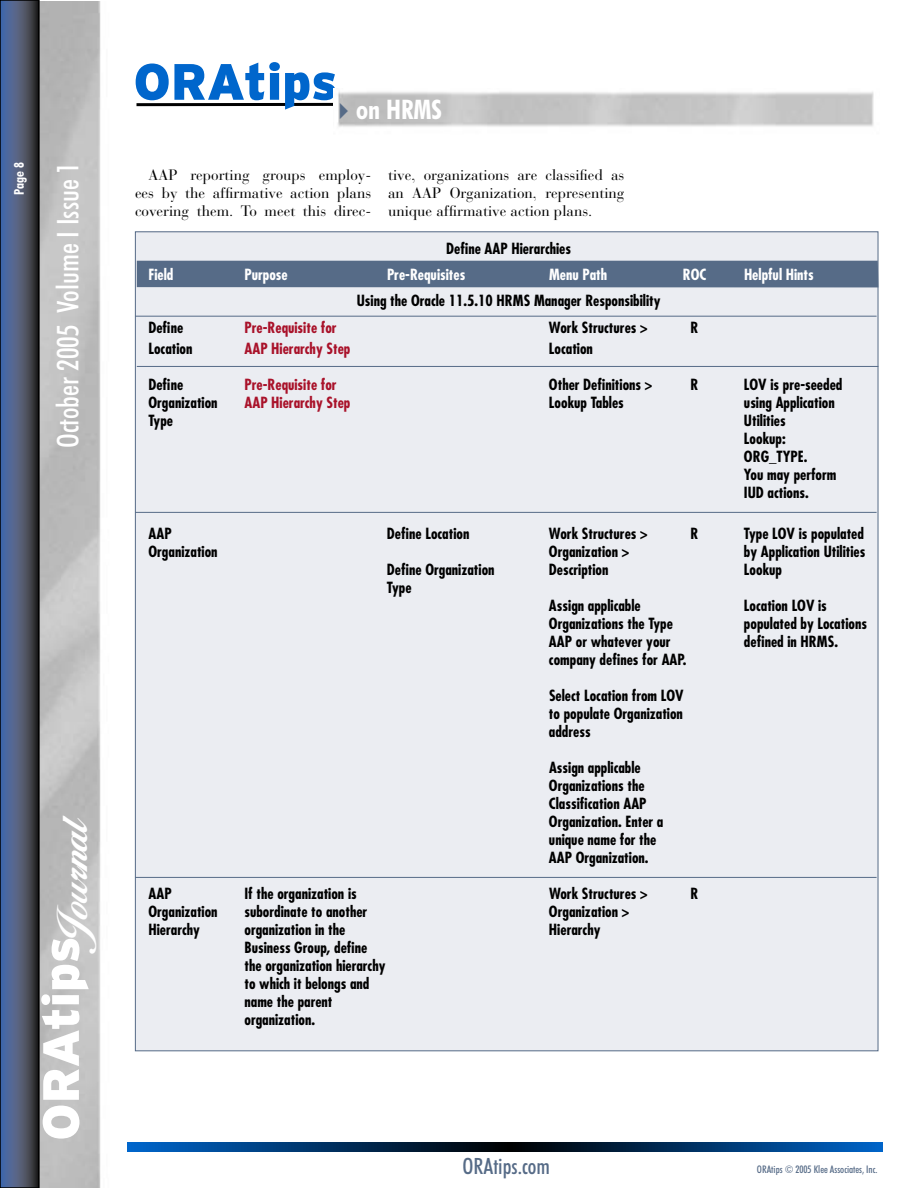
<style>
.page{position:relative;width:918px;height:1188px;background:#fff}
.page>*{position:absolute;margin:0;border:0;box-sizing:border-box;transform-origin:0 0}
.t1{font:900 51px "Interstate";letter-spacing:-.005em;color:#fff}
.t2{font:900 51px "Interstate";letter-spacing:-.005em;color:#06c}
.t3{font:500 condensed 30px "Futura BT";color:#fff}
.t4{font:700 condensed 27px "Futura BT";color:#fff}
.t5{font:500 condensed 22.5px "Futura BT";color:#566b87}
.t6{font:700 condensed 15px/18px "Futura";color:#000}
.t7{font:15px/18px "Bauer Bodoni";color:#000;text-align:justify}
.t8{font:700 condensed 15px "Futura";color:#a9122a}
.t9{font:700 condensed 15px "Futura";color:#fff}
.t10{font:700 condensed 13.5px "Futura BT";color:#fff}
.t11{font:500 condensed 10.5px "Futura BT";color:#566b87}
.s1{color:#566b87}
</style>
<div class="page">
<img style="left:40px;top:2px;width:839px;height:1186px">
<hr style="left:136px;top:103px;width:200px;height:3px;background:#000">
<svg style="left:3px;top:3px;width:34px;height:1182px;background:#4b5774"></svg>
<div style="left:0;top:0;width:40px;height:1188px;border:2px solid #000"></div>
<svg style="left:128px;top:1142px;width:755px;height:10px;background:#003265"></svg>
<img style="left:334px;top:88px;width:545px;height:47px">
<div style="left:135px;top:232px;width:743px;height:819px;background:#ebedf2"></div>
<div style="left:137px;top:261px;width:741px;height:26px;background:#566b87"></div>
<hr style="left:135px;top:316px;width:742px;height:1px;background:#566b87">
<hr style="left:137px;top:366px;width:741px;height:1px;background:#566b87">
<hr style="left:135px;top:512px;width:742px;height:1px;background:#566b87">
<hr style="left:135px;top:877px;width:742px;height:1px;background:#566b87">
<svg style="left:14px;top:162px;width:10px;height:6px"></svg>
<p class="t10" style="left:11px;top:195px;width:25px;rotate:-90deg">Page</p>
<h2 class="t3" style="left:50px;top:448px;width:287px;rotate:-90deg">October 2005 Volume I Issue 1</h2>
<h1 class="t1" style="left:32px;top:1141px;width:329px;rotate:-90deg">ORAtips <sub>Journal</sub></h1>
<h1 class="t2" style="left:134px;top:53px;width:206px">ORAtips</h1>
<h3 class="t4" style="left:331px;top:93px;width:113px"><span class="s1">✔</span>on HRMS</h3>
<p class="t7" style="left:135px;top:166px;width:238px;text-indent:14px">AAP reporting groups employ&shy;ees by the affirmative action plans covering them. To meet this direc-</p>
<p class="t7" style="left:388px;top:166px;width:238px">tive, organizations are classified as an AAP Organization, representing unique affirmative action plans.</p>
<p class="t6" style="left:446px;top:239px;width:126px">Define AAP Hierarchies</p>
<p class="t9" style="left:148px;top:265px;width:26px">Field</p>
<p class="t9" style="left:244px;top:265px;width:45px">Purpose</p>
<p class="t9" style="left:387px;top:265px;width:80px">Pre-Requisites</p>
<p class="t9" style="left:549px;top:265px;width:60px">Menu Path</p>
<p class="t9" style="left:683px;top:265px;width:25px">ROC</p>
<p class="t9" style="left:744px;top:265px;width:71px">Helpful Hints</p>
<p class="t6" style="left:357px;top:292px;width:305px">Using the Oracle 11.5.10 HRMS Manager Responsibility</p>
<p class="t6" style="left:148px;top:318px;width:36px">Define</p>
<p class="t8" style="left:244px;top:318px;width:94px">Pre-Requisite for</p>
<p class="t6" style="left:549px;top:318px;width:100px">Work Structures &gt;</p>
<p class="t6" style="left:691px;top:318px;width:9px">R</p>
<p class="t6" style="left:148px;top:339px;width:46px">Location</p>
<p class="t8" style="left:244px;top:339px;width:107px">AAP Hierarchy Step</p>
<p class="t6" style="left:549px;top:339px;width:46px">Location</p>
<p class="t6" style="left:148px;top:375px;width:36px">Define</p>
<p class="t8" style="left:244px;top:375px;width:94px">Pre-Requisite for</p>
<p class="t6" style="left:549px;top:375px;width:105px">Other Definitions &gt;</p>
<p class="t6" style="left:691px;top:375px;width:9px">R</p>
<p class="t6" style="left:744px;top:375px;width:100px">LOV is pre-seeded</p>
<p class="t6" style="left:148px;top:393px;width:71px">Organization</p>
<p class="t8" style="left:244px;top:393px;width:107px">AAP Hierarchy Step</p>
<p class="t6" style="left:549px;top:393px;width:76px">Lookup Tables</p>
<p class="t6" style="left:744px;top:393px;width:92px">using Application</p>
<p class="t6" style="left:148px;top:411px;width:26px">Type</p>
<p class="t6" style="left:744px;top:411px;width:94px">Utilities<br>Lookup:<br>ORG_TYPE.<br>You may perform<br>IUD actions.</p>
<p class="t6" style="left:148px;top:525px;width:25px">AAP</p>
<p class="t6" style="left:387px;top:525px;width:84px">Define Location</p>
<p class="t6" style="left:549px;top:525px;width:100px">Work Structures &gt;</p>
<p class="t6" style="left:691px;top:525px;width:9px">R</p>
<p class="t6" style="left:744px;top:525px;width:122px">Type LOV is populated</p>
<p class="t6" style="left:148px;top:543px;width:71px">Organization</p>
<p class="t6" style="left:549px;top:543px;width:82px">Organization &gt;</p>
<p class="t6" style="left:744px;top:543px;width:123px">by Application Utilities</p>
<p class="t6" style="left:387px;top:561px;width:109px">Define Organization</p>
<p class="t6" style="left:549px;top:561px;width:61px">Description</p>
<p class="t6" style="left:744px;top:561px;width:40px">Lookup</p>
<p class="t6" style="left:387px;top:579px;width:26px">Type</p>
<p class="t6" style="left:549px;top:597px;width:93px">Assign applicable</p>
<p class="t6" style="left:744px;top:597px;width:84px">Location LOV is</p>
<p class="t6" style="left:549px;top:615px;width:125px">Organizations the Type</p>
<p class="t6" style="left:744px;top:615px;width:125px">populated by Locations</p>
<p class="t6" style="left:549px;top:633px;width:123px">AAP or whatever your</p>
<p class="t6" style="left:744px;top:633px;width:96px">defined in HRMS.</p>
<p class="t6" style="left:549px;top:651px;width:139px">company defines for AAP.</p>
<p class="t6" style="left:549px;top:687px;width:136px;text-align:justify">Select Location from LOV to populate Organization address</p>
<p class="t6" style="left:549px;top:759px;width:116px">Assign applicable<br>Organizations the<br>Classification AAP<br>Organization. Enter a unique name for the<br>AAP Organization.</p>
<p class="t6" style="left:149px;top:885px;width:25px">AAP</p>
<p class="t6" style="left:245px;top:885px;width:114px">If the organization is</p>
<p class="t6" style="left:549px;top:885px;width:100px">Work Structures &gt;</p>
<p class="t6" style="left:691px;top:885px;width:9px">R</p>
<p class="t6" style="left:148px;top:903px;width:71px">Organization</p>
<p class="t6" style="left:244px;top:903px;width:124px">subordinate to another</p>
<p class="t6" style="left:549px;top:903px;width:82px">Organization &gt;</p>
<p class="t6" style="left:148px;top:921px;width:53px">Hierarchy</p>
<p class="t6" style="left:244px;top:921px;width:103px">organization in the</p>
<p class="t6" style="left:549px;top:921px;width:53px">Hierarchy</p>
<p class="t6" style="left:244px;top:939px;width:143px">Business Group, define the organization hierarchy to which it belongs and name the parent organization.</p>
<h3 class="t5" style="left:463px;top:1152px;width:89px">ORAtips.com</h3>
<p class="t11" style="left:757px;top:1163px;width:122px">ORAtips © 2005 Klee Associates, Inc.</p>
</div>
